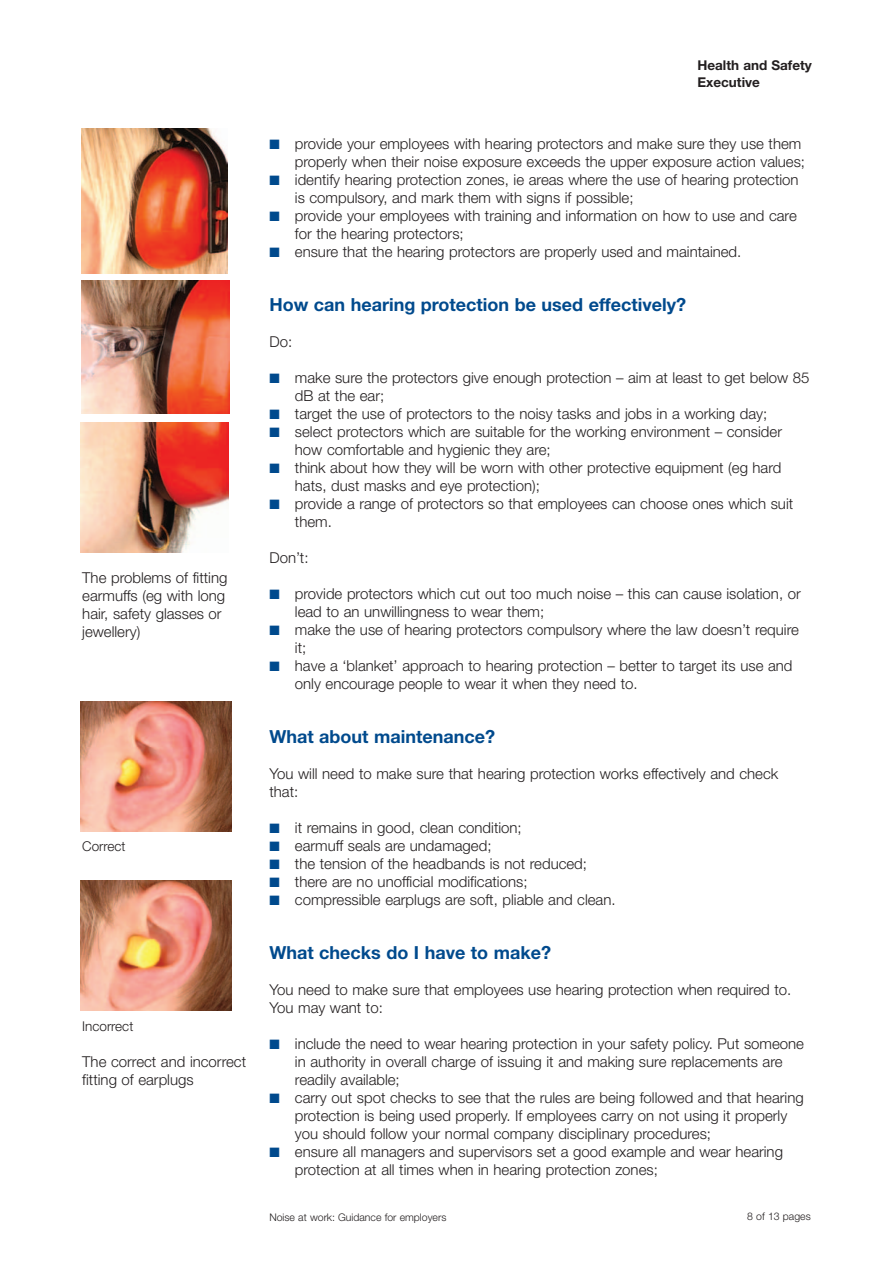
<style>
.page{position:relative;width:893px;height:1263px;background:#fff}
.page>*{position:absolute;margin:0;border:0;box-sizing:border-box;transform-origin:0 0}
.t1{font:700 18px "Helvetica Neue";color:#004a8d}
.t2{font:300 15px/18px "Helvetica Neue";color:#231f20}
.t3{font:700 13.5px/16.5px "Helvetica Neue";color:#231f20}
.t4{font:300 13.5px "Helvetica Neue";color:#231f20}
.t5{font:300 10.5px "Helvetica Neue";color:#231f20}
.s1{color:#004a8d}
</style>
<div class="page">
<img style="left:81px;top:281px;width:149px;height:132px">
<img style="left:82px;top:129px;width:145px;height:144px">
<img style="left:81px;top:422px;width:148px;height:131px">
<img style="left:81px;top:701px;width:151px;height:131px">
<img style="left:81px;top:880px;width:151px;height:131px">
<p class="t2" style="left:82px;top:570px;width:147px">The problems of fitting earmuffs (eg with long hair, safety glasses or jewellery)</p>
<p class="t4" style="left:82px;top:841px;width:45px">Correct</p>
<p class="t4" style="left:82px;top:1021px;width:53px">Incorrect</p>
<p class="t2" style="left:82px;top:1054px;width:165px">The correct and incorrect fitting of earplugs</p>
<p class="t3" style="left:697px;top:58px;width:116px">Health and Safety<br>Executive</p>
<p class="t2" style="left:269px;top:136px;width:537px;text-align:right"><span class="s1">■</span> provide your employees with hearing protectors and make sure they use them properly when their noise exposure exceeds the upper exposure action values;</p>
<p class="t2" style="left:295px;top:172px;width:505px;text-indent:-26px"><span class="s1">■</span> identify hearing protection zones, ie areas where the use of hearing protection is compulsory, and mark them with signs if possible;</p>
<p class="t2" style="left:295px;top:208px;width:503px;text-indent:-26px"><span class="s1">■</span> provide your employees with training and information on how to use and care for the hearing protectors;</p>
<p class="t2" style="left:269px;top:244px;width:473px"><span class="s1">■</span> ensure that the hearing protectors are properly used and maintained.</p>
<p class="t1" style="left:269px;top:298px;width:418px">How can hearing protection be used effectively?</p>
<p class="t2" style="left:269px;top:334px;width:24px">Do:</p>
<p class="t2" style="left:295px;top:370px;width:516px;text-indent:-26px"><span class="s1">■</span> make sure the protectors give enough protection – aim at least to get below 85 dB at the ear;</p>
<p class="t2" style="left:269px;top:406px;width:499px"><span class="s1">■</span> target the use of protectors to the noisy tasks and jobs in a working day;</p>
<p class="t2" style="left:295px;top:424px;width:489px;text-indent:-26px"><span class="s1">■</span> select protectors which are suitable for the working environment – consider how comfortable and hygienic they are;</p>
<p class="t2" style="left:295px;top:460px;width:488px;text-indent:-26px"><span class="s1">■</span> think about how they will be worn with other protective equipment (eg hard hats, dust masks and eye protection);</p>
<p class="t2" style="left:295px;top:496px;width:500px;text-indent:-26px"><span class="s1">■</span> provide a range of protectors so that employees can choose ones which suit them.</p>
<p class="t2" style="left:269px;top:550px;width:41px">Don’t:</p>
<p class="t2" style="left:295px;top:586px;width:507px;text-indent:-26px"><span class="s1">■</span> provide protectors which cut out too much noise – this can cause isolation, or lead to an unwillingness to wear them;</p>
<p class="t2" style="left:295px;top:622px;width:505px;text-indent:-26px"><span class="s1">■</span> make the use of hearing protectors compulsory where the law doesn’t require it;</p>
<p class="t2" style="left:295px;top:658px;width:499px;text-indent:-26px"><span class="s1">■</span> have a ‘blanket’ approach to hearing protection – better to target its use and only encourage people to wear it when they need to.</p>
<p class="t1" style="left:269px;top:730px;width:227px">What about maintenance?</p>
<p class="t2" style="left:269px;top:766px;width:510px">You will need to make sure that hearing protection works effectively and check that:</p>
<p class="t2" style="left:269px;top:820px;width:254px"><span class="s1">■</span> it remains in good, clean condition;</p>
<p class="t2" style="left:269px;top:838px;width:224px"><span class="s1">■</span> earmuff seals are undamaged;</p>
<p class="t2" style="left:269px;top:856px;width:319px"><span class="s1">■</span> the tension of the headbands is not reduced;</p>
<p class="t2" style="left:269px;top:874px;width:260px"><span class="s1">■</span> there are no unofficial modifications;</p>
<p class="t2" style="left:269px;top:892px;width:348px"><span class="s1">■</span> compressible earplugs are soft, pliable and clean.</p>
<p class="t1" style="left:269px;top:946px;width:283px">What checks do I have to make?</p>
<p class="t2" style="left:269px;top:982px;width:523px">You need to make sure that employees use hearing protection when required to.<br>You may want to:</p>
<p class="t2" style="left:295px;top:1036px;width:511px;text-indent:-26px"><span class="s1">■</span> include the need to wear hearing protection in your safety policy. Put someone in authority in overall charge of issuing it and making sure replacements are readily available;</p>
<p class="t2" style="left:295px;top:1090px;width:510px;text-indent:-26px"><span class="s1">■</span> carry out spot checks to see that the rules are being followed and that hearing protection is being used properly. If employees carry on not using it properly you should follow your normal company disciplinary procedures;</p>
<p class="t2" style="left:295px;top:1144px;width:490px;text-indent:-26px"><span class="s1">■</span> ensure all managers and supervisors set a good example and wear hearing protection at all times when in hearing protection zones;</p>
<p class="t5" style="left:269px;top:1213px;width:179px">Noise at work: Guidance for employers</p>
<p class="t5" style="left:747px;top:1213px;width:65px">8 of 13 pages</p>
</div>
